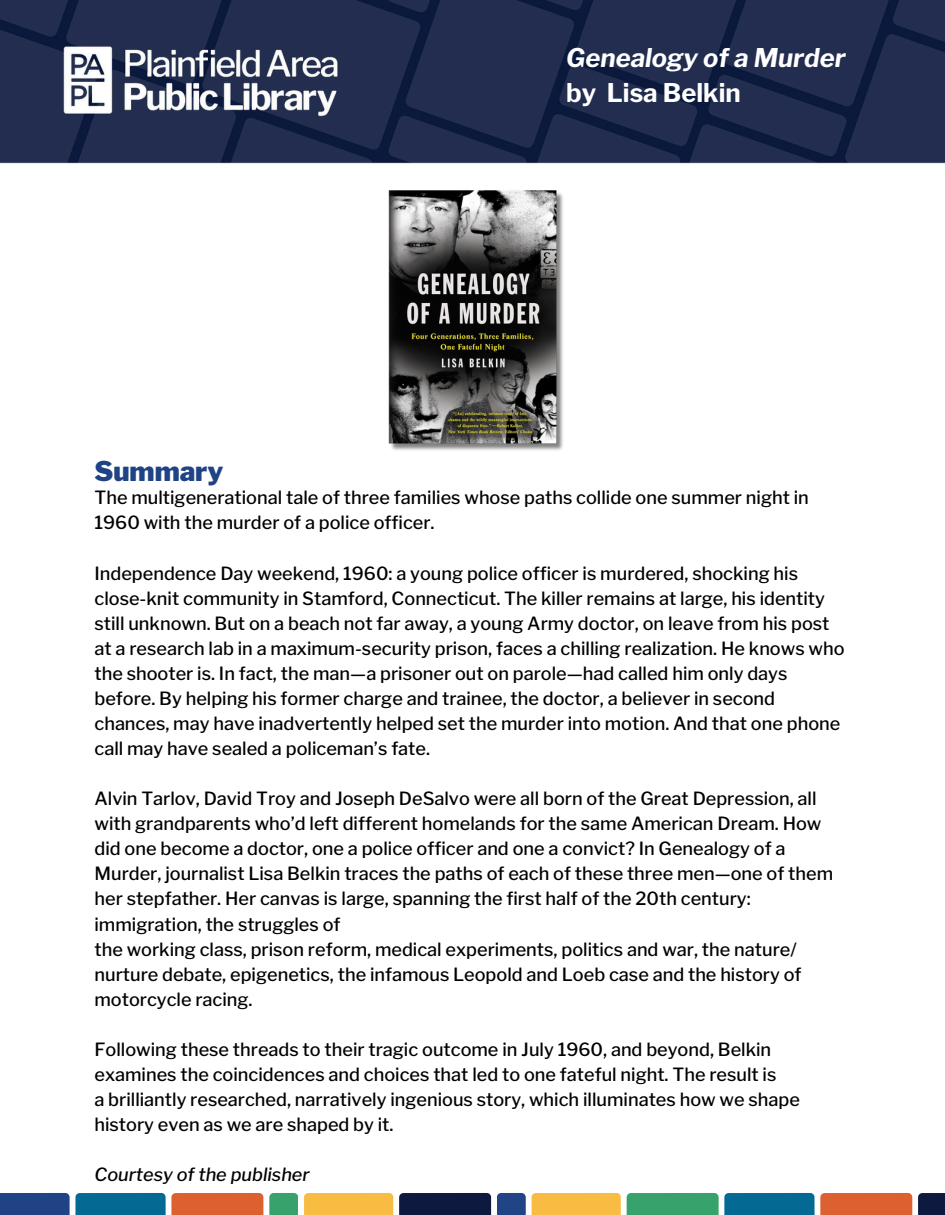
<style>
.page{position:relative;width:945px;height:1215px;background:#fff}
.page>*{position:absolute;margin:0;border:0;box-sizing:border-box;transform-origin:0 0}
.t1{font:900 27px "Libre Franklin";color:#204385}
.t2{font:italic 700 25.65px/34.8px "Libre Franklin";color:#fff}
.t3{font:500 18.15px/25px "Libre Franklin";color:#000}
.t4{font:italic 500 18.15px "Libre Franklin";color:#000}
.s1{font-style:normal}
</style>
<div class="page">
<img style="left:0;top:0;width:945px;height:163px">
<svg style="left:0;top:1193px;width:263px;height:22px;background:#626372"></svg>
<svg style="left:269px;top:1193px;width:29px;height:22px"></svg>
<div style="left:304px;top:1193px;width:89px;height:22px;background:#f8bc42"></div>
<div style="left:399px;top:1193px;width:92px;height:22px;background:#0d193e"></div>
<svg style="left:497px;top:1193px;width:29px;height:22px"></svg>
<div style="left:532px;top:1193px;width:89px;height:22px;background:#f8bc42"></div>
<svg style="left:627px;top:1193px;width:285px;height:22px;background:#657f6b"></svg>
<div style="left:918px;top:1193px;width:27px;height:22px;background:#0d193e"></div>
<img style="left:388px;top:190px;width:175px;height:260px">
<p class="t2" style="left:566px;top:40px;width:281px">Genealogy of a Murder <span class="s1">by Lisa Belkin</span></p>
<h1 class="t1" style="left:94px;top:455px;width:130px">Summary</h1>
<p class="t3" style="left:94px;top:485px;width:716px">The multigenerational tale of three families whose paths collide one summer night in<br>1960 with the murder of a police officer.</p>
<h1 class="t3" style="left:94px;top:560px;width:752px">Independence Day weekend, 1960: a young police officer is murdered, shocking his close-knit community in Stamford, Connecticut. The killer remains at large, his identity still unknown. But on a beach not far away, a young Army doctor, on leave from his post at a research lab in a maximum-security prison, faces a chilling realization. He knows who the shooter is. In fact, the man—a prisoner out on parole—had called him only days before. By helping his former charge and trainee, the doctor, a believer in second chances, may have inadvertently helped set the murder into motion. And that one phone call may have sealed a policeman’s fate.</h1>
<p class="t3" style="left:94px;top:786px;width:740px">Alvin Tarlov, David Troy and Joseph DeSalvo were all born of the Great Depression, all with grandparents who’d left different homelands for the same American Dream. How did one become a doctor, one a police officer and one a convict? In Genealogy of a Murder, journalist Lisa Belkin traces the paths of each of these three men—one of them her stepfather. Her canvas is large, spanning the first half of the 20th century: immigration, the struggles of</p>
<p class="t3" style="left:94px;top:937px;width:704px">the working class, prison reform, medical experiments, politics and war, the nature/</p>
<p class="t3" style="left:94px;top:962px;width:709px">nurture debate, epigenetics, the infamous Leopold and Loeb case and the history of motorcycle racing.</p>
<p class="t3" style="left:94px;top:1037px;width:678px">Following these threads to their tragic outcome in July 1960, and beyond, Belkin</p>
<p class="t3" style="left:94px;top:1062px;width:683px">examines the coincidences and choices that led to one fateful night. The result is</p>
<p class="t3" style="left:94px;top:1087px;width:707px">a brilliantly researched, narratively ingenious story, which illuminates how we shape</p>
<p class="t3" style="left:94px;top:1112px;width:301px">history even as we are shaped by it.</p>
<p class="t4" style="left:94px;top:1164px;width:217px">Courtesy of the publisher</p>
</div>
